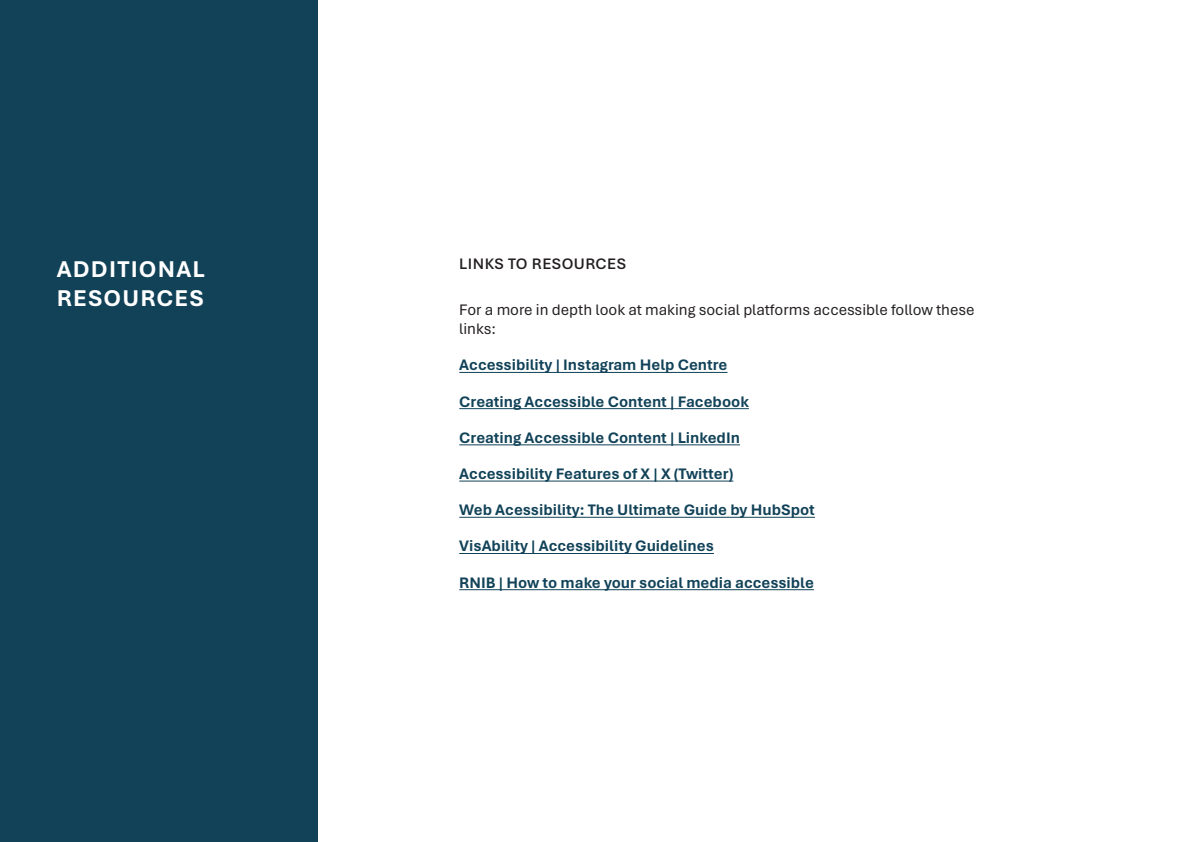
<style>
.page{position:relative;width:1191px;height:842px;background:#fff}
.page>*{position:absolute;margin:0;border:0;box-sizing:border-box;transform-origin:0 0}
.Heading_1{font:700 24px/28.8px "Aptos";letter-spacing:.05em;color:#fff}
.Links{font:700 16px "Aptos";color:#114258}
.t1{font:16px/19.2px "Aptos";color:#231f20}
.t2{font:600 16px "Aptos";letter-spacing:.03em;color:#231f20}
</style>
<div class="page">
<div style="left:0;top:0;width:317px;height:842px;background:#114258"></div>
<hr style="left:459px;top:372px;width:268px;height:1px;background:#114258">
<hr style="left:459px;top:408px;width:290px;height:1px;background:#114258">
<hr style="left:459px;top:444px;width:281px;height:1px;background:#114258">
<hr style="left:459px;top:481px;width:274px;height:1px;background:#114258">
<hr style="left:459px;top:517px;width:356px;height:1px;background:#114258">
<hr style="left:459px;top:553px;width:255px;height:1px;background:#114258">
<hr style="left:459px;top:589px;width:355px;height:1px;background:#114258">
<p class="Heading_1" style="left:57px;top:254px;width:150px">ADDITIONAL<br>RESOURCES</p>
<p class="t2" style="left:459px;top:253px;width:168px">LINKS TO RESOURCES</p>
<p class="t1" style="left:459px;top:300px;width:517px">For a more in depth look at making social platforms accessible follow these links:</p>
<p class="Links" style="left:459px;top:354px;width:270px">Accessibility | Instagram Help Centre</p>
<p class="Links" style="left:459px;top:390px;width:291px">Creating Accessible Content | Facebook</p>
<p class="Links" style="left:459px;top:427px;width:282px">Creating Accessible Content | LinkedIn</p>
<p class="Links" style="left:459px;top:463px;width:276px">Accessibility Features of X | X (Twitter)</p>
<p class="Links" style="left:459px;top:499px;width:357px">Web Acessibility: The Ultimate Guide by HubSpot</p>
<p class="Links" style="left:459px;top:535px;width:256px">VisAbility | Accessibility Guidelines</p>
<p class="Links" style="left:459px;top:571px;width:356px">RNIB | How to make your social media accessible</p>
</div>
